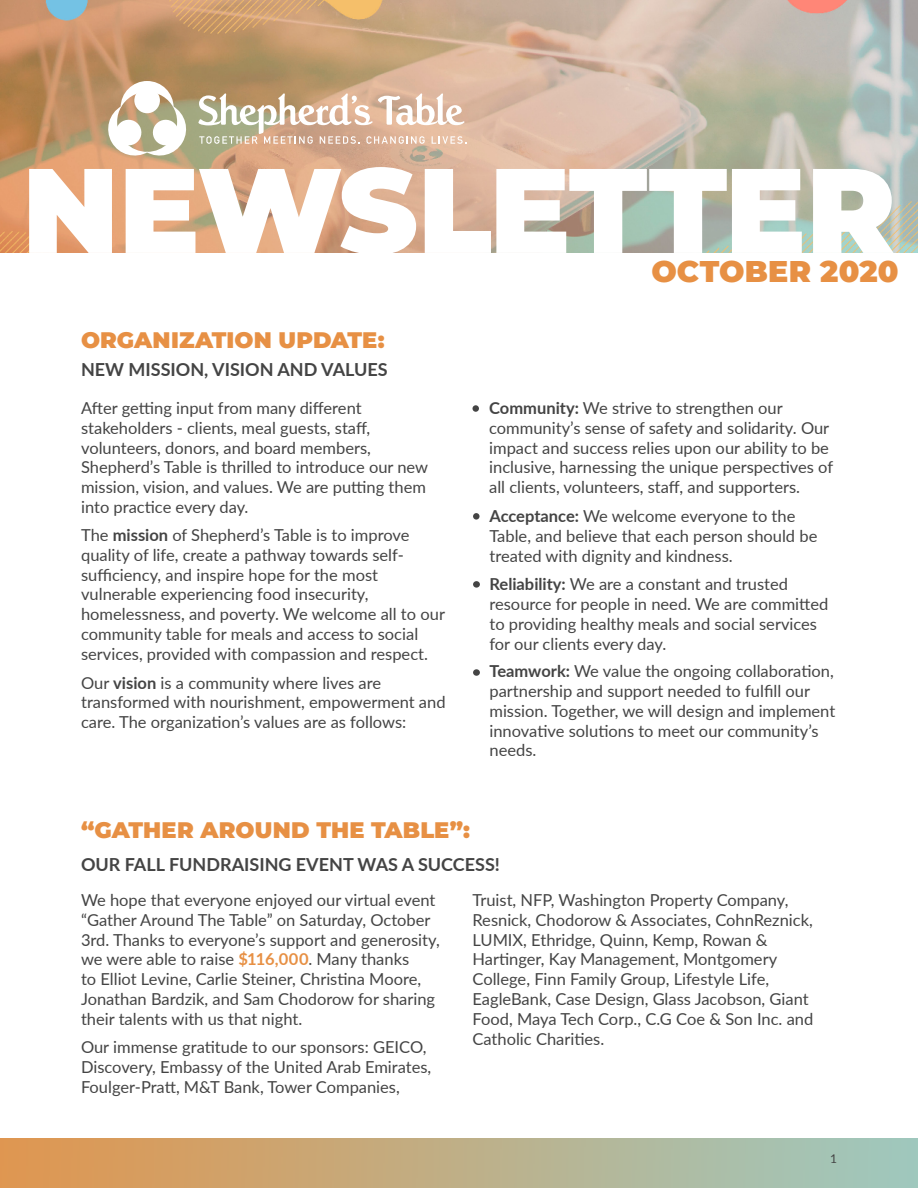
<style>
.page{position:relative;width:918px;height:1188px;background:#fff}
.page>*{position:absolute;margin:0;border:0;box-sizing:border-box;transform-origin:0 0}
.t1{font:900 120px "Montserrat";letter-spacing:-.01em;color:#fff}
.t2{font:900 30px "Montserrat";letter-spacing:.005em;color:#e79044}
.t3{font:900 22.5px "Montserrat";letter-spacing:.005em;color:#e79044}
.t4{font:700 18px "Lato";color:#444}
.t5{font:16.5px/19.8px "Lato";color:#444}
.t6{font:12px "Lato";color:#444}
.s1{font-weight:700}
.s2{font-weight:700;color:#e79044}
</style>
<div class="page">
<img style="left:0;top:1138px;width:918px;height:50px">
<img style="left:0;top:0;width:918px;height:252px">
<svg style="left:198px;top:93px;width:268px;height:51px"></svg>
<svg style="left:104px;top:81px;width:86px;height:78px"></svg>
<div style="left:473px;top:513px;width:7px;height:7px;background:#444;border-radius:50%"></div>
<div style="left:473px;top:581px;width:7px;height:7px;background:#444;border-radius:50%"></div>
<div style="left:473px;top:669px;width:7px;height:7px;background:#444;border-radius:50%"></div>
<div style="left:473px;top:405px;width:6px;height:7px;background:#444;border-radius:50%"></div>
<h1 class="t1" style="left:22px;top:141px;width:875px">NEWSLETTER</h1>
<h2 class="t2" style="left:652px;top:254px;width:249px">OCTOBER 2020</h2>
<h3 class="t3" style="left:81px;top:327px;width:305px">ORGANIZATION UPDATE:</h3>
<p class="t4" style="left:81px;top:361px;width:308px">NEW MISSION, VISION AND VALUES</p>
<p class="t5" style="left:81px;top:397px;width:349px">After getting input from many different stakeholders - clients, meal guests, staff, volunteers, donors, and board members, Shepherd’s Table is thrilled to introduce our new mission, vision, and values. We are putting them into practice every day.</p>
<p class="t5" style="left:81px;top:526px;width:365px">The <span class="s1">mission</span> of Shepherd’s Table is to improve quality of life, create a pathway towards self&shy;sufficiency, and inspire hope for the most vulnerable experiencing food insecurity, homelessness, and poverty. We welcome all to our community table for meals and access to social services, provided with compassion and respect.</p>
<p class="t5" style="left:81px;top:672px;width:366px">Our <span class="s1">vision</span> is a community where lives are transformed with nourishment, empowerment and care. The organization’s values are as follows:</p>
<p class="t5" style="left:489px;top:397px;width:345px"><span class="s1">Community:</span> We strive to strengthen our community’s sense of safety and solidarity. Our impact and success relies upon our ability to be inclusive, harnessing the unique perspectives of all clients, volunteers, staff, and supporters.</p>
<p class="t5" style="left:489px;top:505px;width:329px"><span class="s1">Acceptance:</span> We welcome everyone to the<br>Table, and believe that each person should be treated with dignity and kindness.</p>
<p class="t5" style="left:489px;top:574px;width:340px"><span class="s1">Reliability:</span> We are a constant and trusted resource for people in need. We are committed to providing healthy meals and social services for our clients every day.</p>
<p class="t5" style="left:489px;top:661px;width:347px"><span class="s1">Teamwork:</span> We value the ongoing collaboration, partnership and support needed to fulfill our mission. Together, we will design and implement innovative solutions to meet our community’s needs.</p>
<h3 class="t3" style="left:81px;top:817px;width:391px">“GATHER AROUND THE TABLE”:</h3>
<p class="t4" style="left:81px;top:857px;width:421px">OUR FALL FUNDRAISING EVENT WAS A SUCCESS!</p>
<p class="t5" style="left:81px;top:889px;width:360px">We hope that everyone enjoyed our virtual event “Gather Around The Table” on Saturday, October 3rd. Thanks to everyone’s support and generosity, we were able to raise <span class="s2">$116,000</span>. Many thanks<br>to Elliot Levine, Carlie Steiner, Christina Moore, Jonathan Bardzik, and Sam Chodorow for sharing their talents with us that night.</p>
<p class="t5" style="left:81px;top:1037px;width:352px">Our immense gratitude to our sponsors: GEICO,<br>Discovery, Embassy of the United Arab Emirates,<br>Foulger-Pratt, M&amp;T Bank, Tower Companies,</p>
<p class="t5" style="left:472px;top:889px;width:342px">Truist, NFP, Washington Property Company, Resnick, Chodorow &amp; Associates, CohnReznick, LUMIX, Ethridge, Quinn, Kemp, Rowan &amp; Hartinger, Kay Management, Montgomery College, Finn Family Group, Lifestyle Life, EagleBank, Case Design, Glass Jacobson, Giant Food, Maya Tech Corp., C.G Coe &amp; Son Inc. and Catholic Charities.</p>
<p class="t6" style="left:830px;top:1154px;width:8px">1</p>
</div>
